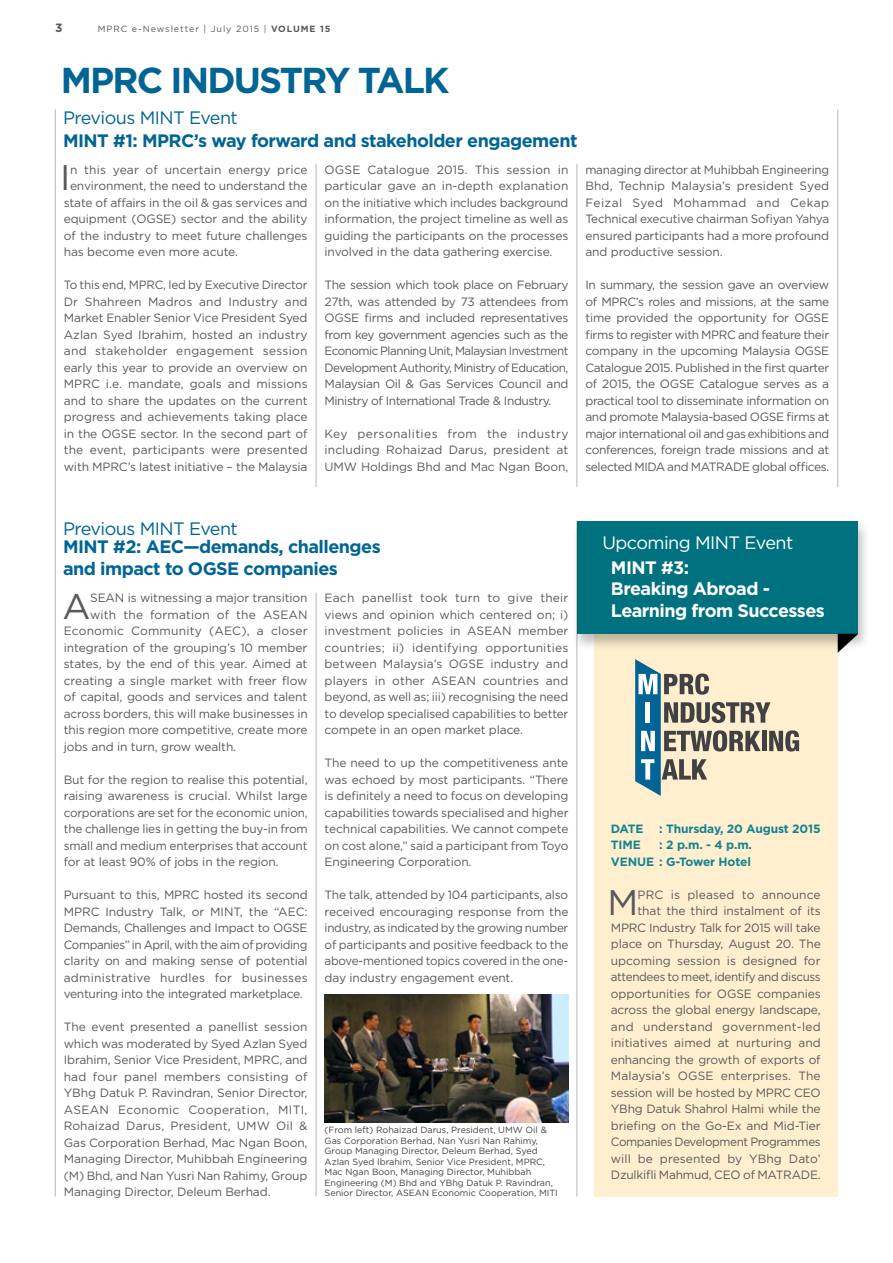
<style>
.page{position:relative;width:893px;height:1263px;background:#fff}
.page>*{position:absolute;margin:0;border:0;box-sizing:border-box;transform-origin:0 0}
.t1{font:700 36px "Gotham";letter-spacing:-.05em;color:#006594}
.t2{font:35.55px "Gotham";color:#58595b}
.t3{font:700 18px/21.6px "Gotham";letter-spacing:-.03em;color:#006594}
.t4{font:700 18px/21.6px "Gotham";letter-spacing:-.03em;color:#fff}
.t5{font:18px "Gotham";letter-spacing:-.03em;color:#006594}
.t6{font:18px "Gotham";letter-spacing:-.03em;color:#fff}
.t7{font:12px/16.5px "Gotham";letter-spacing:-.01em;color:#58595b;text-align:justify}
.t8{font:700 12px/16.5px "Gotham";letter-spacing:-.01em;color:#158491;text-align:right}
.t9{font:12px "Gotham";letter-spacing:.015em;color:#58595b}
.t10{font:12px "Gotham";letter-spacing:.01em;color:#58595b}
.t11{font:700 12px "Gotham";color:#58595b}
.t12{font:9px/10.5px "Gotham";color:#414042}
.t13{font:9px "Gotham";letter-spacing:.1em;color:#58595b}
.s1{font-weight:700}
</style>
<div class="page">
<div style="left:594px;top:521px;width:244px;height:675px;background:#ffefcf"></div>
<div style="left:571px;top:520px;width:300px;height:131px;background:#000;opacity:.25"></div>
<div style="left:578px;top:521px;width:280px;height:113px;background:#00717f"></div>
<svg style="left:838px;top:634px;width:20px;height:19px"></svg>
<hr style="left:55px;top:110px;width:1px;height:1086px;background:#bcbec0">
<hr style="left:316px;top:164px;width:1px;height:323px;background:#bcbec0">
<hr style="left:576px;top:164px;width:1px;height:323px;background:#bcbec0">
<hr style="left:837px;top:110px;width:1px;height:377px;background:#bcbec0">
<hr style="left:316px;top:593px;width:1px;height:603px;background:#bcbec0">
<hr style="left:576px;top:521px;width:1px;height:675px;background:#bcbec0">
<img style="left:325px;top:994px;width:243px;height:128px">
<svg style="left:635px;top:659px;width:164px;height:137px"></svg>
<p class="t11" style="left:55px;top:20px;width:9px">3</p>
<p class="t13" style="left:98px;top:23px;width:234px">MPRC e-Newsletter | July 2015 | <span class="s1">VOLUME 15</span></p>
<h1 class="t1" style="left:61px;top:56px;width:390px">MPRC INDUSTRY TALK</h1>
<h3 class="t5" style="left:63px;top:106px;width:176px">Previous MINT Event</h3>
<h3 class="t3" style="left:63px;top:130px;width:516px">MINT #1: MPRC’s way forward and stakeholder engagement</h3>
<h2 class="t2" style="left:60px;top:155px;width:12px">I</h2>
<p class="t10" style="left:70px;top:162px;width:239px">n this year of uncertain energy price</p>
<p class="t7" style="left:325px;top:161px;width:245px">OGSE Catalogue 2015. This session in particular gave an in-depth explanation on the initiative which includes background information, the project timeline as well as guiding the participants on the processes involved in the data gathering exercise.</p>
<p class="t7" style="left:325px;top:276px;width:245px">The session which took place on February 27th, was attended by 73 attendees from OGSE firms and included representatives from key government agencies such as the Economic Planning Unit, Malaysian Investment Development Authority, Ministry of Education, Malaysian Oil &amp; Gas Services Council and Ministry of International Trade &amp; Industry.</p>
<p class="t7" style="left:325px;top:425px;width:245px">Key personalities from the industry including Rohaizad Darus, president at UMW Holdings Bhd and Mac Ngan Boon,</p>
<p class="t7" style="left:70px;top:177px;width:239px">environment, the need to understand the</p>
<p class="t7" style="left:64px;top:194px;width:245px">state of affairs in the oil &amp; gas services and</p>
<p class="t7" style="left:64px;top:210px;width:245px">equipment (OGSE) sector and the ability</p>
<p class="t7" style="left:64px;top:227px;width:245px">of the industry to meet future challenges</p>
<p class="t7" style="left:64px;top:243px;width:176px">has become even more acute.</p>
<p class="t7" style="left:64px;top:276px;width:245px">To this end, MPRC, led by Executive Director Dr Shahreen Madros and Industry and Market Enabler Senior Vice President Syed Azlan Syed Ibrahim, hosted an industry and stakeholder engagement session early this year to provide an overview on MPRC i.e. mandate, goals and missions and to share the updates on the current progress and achievements taking place in the OGSE sector. In the second part of the event, participants were presented with MPRC’s latest initiative – the Malaysia</p>
<p class="t7" style="left:585px;top:161px;width:245px">managing director at Muhibbah Engineering Bhd, Technip Malaysia’s president Syed Feizal Syed Mohammad and Cekap Technical executive chairman Sofiyan Yahya ensured participants had a more profound and productive session.</p>
<p class="t7" style="left:585px;top:276px;width:245px">In summary, the session gave an overview of MPRC’s roles and missions, at the same time provided the opportunity for OGSE firms to register with MPRC and feature their company in the upcoming Malaysia OGSE Catalogue 2015. Published in the first quarter of 2015, the OGSE Catalogue serves as a practical tool to disseminate information on and promote Malaysia-based OGSE firms at major international oil and gas exhibitions and conferences, foreign trade missions and at selected MIDA and MATRADE global offices.</p>
<h3 class="t5" style="left:63px;top:518px;width:176px">Previous MINT Event</h3>
<h3 class="t3" style="left:63px;top:536px;width:319px">MINT #2: AEC—demands, challenges and impact to OGSE companies</h3>
<h2 class="t2" style="left:62px;top:583px;width:30px">A</h2>
<p class="t7" style="left:90px;top:590px;width:219px">SEAN is witnessing a major transition</p>
<p class="t7" style="left:325px;top:590px;width:245px">Each panellist took turn to give their views and opinion which centered on; i) investment policies in ASEAN member countries; ii) identifying opportunities between Malaysia’s OGSE industry and players in other ASEAN countries and beyond, as well as; iii) recognising the need to develop specialised capabilities to better compete in an open market place.</p>
<p class="t7" style="left:325px;top:755px;width:245px">The need to up the competitiveness ante was echoed by most participants. “There is definitely a need to focus on developing capabilities towards specialised and higher technical capabilities. We cannot compete on cost alone,” said a participant from Toyo Engineering Corporation.</p>
<p class="t7" style="left:325px;top:887px;width:245px">The talk, attended by 104 participants, also received encouraging response from the industry, as indicated by the growing number of participants and positive feedback to the above-mentioned topics covered in the one&shy;day industry engagement event.</p>
<p class="t9" style="left:90px;top:607px;width:219px">with the formation of the ASEAN</p>
<p class="t9" style="left:64px;top:623px;width:245px">Economic Community (AEC), a closer</p>
<p class="t7" style="left:64px;top:639px;width:245px">integration of the grouping’s 10 member</p>
<p class="t7" style="left:64px;top:656px;width:245px">states, by the end of this year. Aimed at</p>
<p class="t7" style="left:64px;top:672px;width:245px">creating a single market with freer flow</p>
<p class="t7" style="left:64px;top:689px;width:245px">of capital, goods and services and talent</p>
<p class="t7" style="left:64px;top:705px;width:245px">across borders, this will make businesses in</p>
<p class="t7" style="left:64px;top:722px;width:245px">this region more competitive, create more</p>
<p class="t7" style="left:64px;top:738px;width:174px">jobs and in turn, grow wealth.</p>
<p class="t7" style="left:64px;top:771px;width:245px">But for the region to realise this potential, raising awareness is crucial. Whilst large corporations are set for the economic union, the challenge lies in getting the buy-in from small and medium enterprises that account for at least 90% of jobs in the region.</p>
<p class="t7" style="left:64px;top:887px;width:245px">Pursuant to this, MPRC hosted its second MPRC Industry Talk, or MINT, the “AEC:<br>Demands, Challenges and Impact to OGSE Companies” in April, with the aim of providing clarity on and making sense of potential administrative hurdles for businesses venturing into the integrated marketplace.</p>
<p class="t7" style="left:64px;top:1019px;width:245px">The event presented a panellist session which was moderated by Syed Azlan Syed Ibrahim, Senior Vice President, MPRC, and had four panel members consisting of YBhg Datuk P. Ravindran, Senior Director, ASEAN Economic Cooperation, MITI, Rohaizad Darus, President, UMW Oil &amp; Gas Corporation Berhad, Mac Ngan Boon, Managing Director, Muhibbah Engineering (M) Bhd, and Nan Yusri Nan Rahimy, Group Managing Director, Deleum Berhad.</p>
<p class="t12" style="left:325px;top:1125px;width:235px">(From left) Rohaizad Darus, President, UMW Oil &amp; Gas Corporation Berhad, Nan Yusri Nan Rahimy, Group Managing Director, Deleum Berhad, Syed Azlan Syed Ibrahim, Senior Vice President, MPRC, Mac Ngan Boon, Managing Director, Muhibbah Engineering (M) Bhd and YBhg Datuk P. Ravindran, Senior Director, ASEAN Economic Cooperation, MITI</p>
<h3 class="t6" style="left:602px;top:531px;width:192px">Upcoming MINT Event</h3>
<h3 class="t4" style="left:611px;top:556px;width:216px">MINT #3:<br>Breaking Abroad -<br>Learning from Successes</h3>
<p class="t8" style="left:611px;top:820px;width:34px">DATE</p>
<p class="t8" style="left:659px;top:820px;width:163px">: Thursday, 20 August 2015</p>
<p class="t8" style="left:611px;top:837px;width:31px">TIME</p>
<p class="t8" style="left:611px;top:837px;width:143px">: 2 p.m. - 4 p.m.<br>VENUE : G-Tower Hotel</p>
<h2 class="t2" style="left:607px;top:880px;width:32px">M</h2>
<p class="t7" style="left:611px;top:886px;width:211px;text-align:right">PRC is pleased to announce<br>that the third instalment of its MPRC Industry Talk for 2015 will take place on Thursday, August 20. The upcoming session is designed for attendees to meet, identify and discuss opportunities for OGSE companies across the global energy landscape, and understand government-led initiatives aimed at nurturing and enhancing the growth of exports of Malaysia’s OGSE enterprises. The session will be hosted by MPRC CEO YBhg Datuk Shahrol Halmi while the briefing on the Go-Ex and Mid-Tier Companies Development Programmes will be presented by YBhg Dato’ Dzulkifli Mahmud, CEO of MATRADE.</p>
</div>
